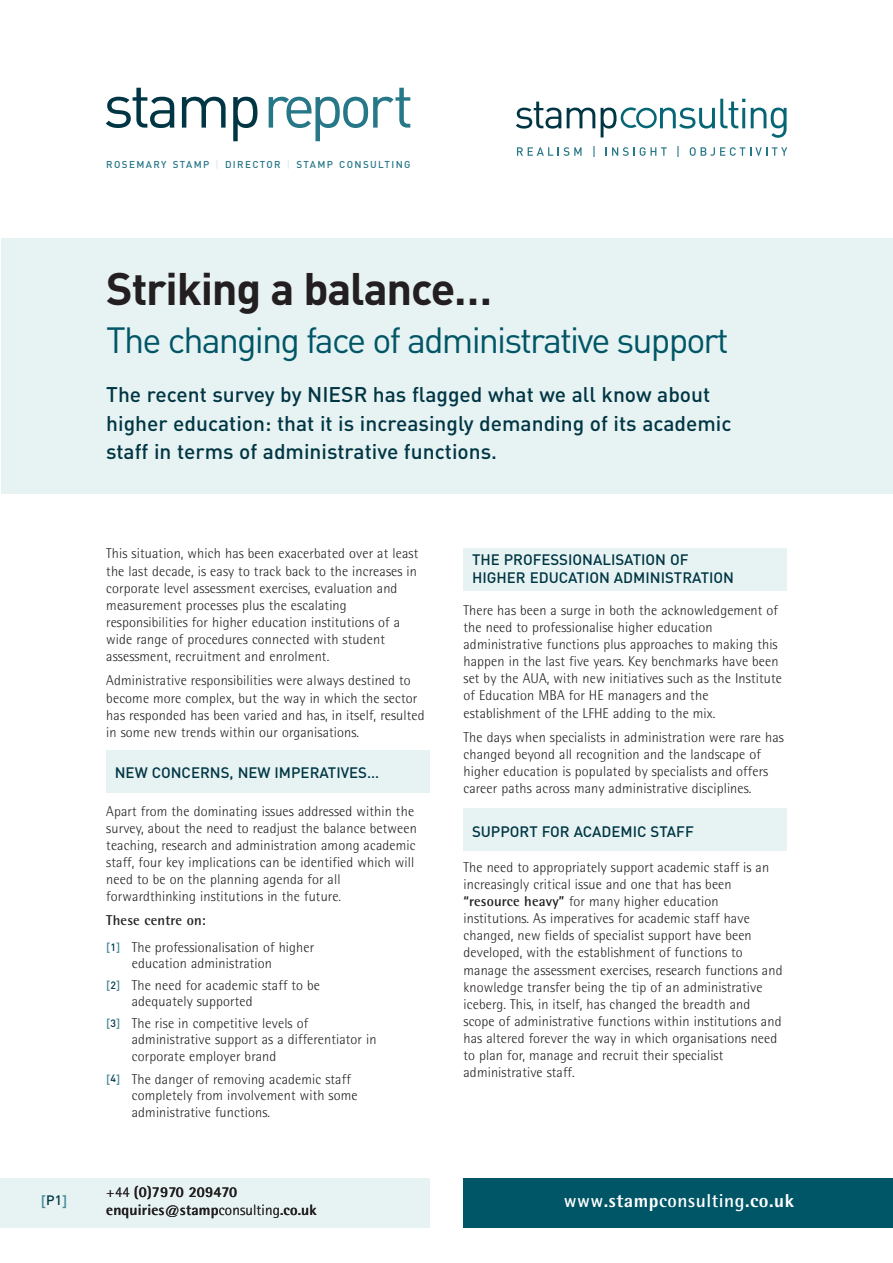
<style>
.page{position:relative;width:893px;height:1263px;background:#fff}
.page>*{position:absolute;margin:0;border:0;box-sizing:border-box;transform-origin:0 0}
.t1{font:62.1px "DIN";letter-spacing:-.06em;color:#267787}
.t2{font:700 45px "DIN";letter-spacing:-.025em;color:#231f20}
.t3{font:36px "DIN";letter-spacing:-.05em;color:#005666}
.t4{font:500 21px/28.5px "DIN";color:#003644}
.t5{font:700 18.75px "Rotis Semi Sans";letter-spacing:.025em;color:#fff}
.t6{font:300 18.75px "Rotis Semi Sans";color:#fff}
.t7{font:500 15px/18px "DIN";color:#003644}
.t8{font:700 15px/18px "Rotis Semi Sans";letter-spacing:.01em;color:#231f20}
.t9{font:500 15px "DIN";color:#488998}
.t10{font:300 14.25px/17.1px "Rotis Semi Sans";letter-spacing:.01em;color:#231f20}
.t11{font:500 9.9px "DIN";letter-spacing:.14em;color:#267787}
.s1{color:#003644}
.s2{color:#daebeb}
.s3{font-size:13.5px;color:#003644}
.s4{font-weight:700}
.s5{font-family:"DIN";font-weight:500;font-size:12px;color:#488998}
.s6{font-family:"DIN";font-weight:500;font-size:10.5px;color:#003644}
.s7{font-weight:300}
.s8{font-weight:800}
</style>
<div class="page">
<div style="left:1px;top:238px;width:892px;height:255px;background:#e7f2f2"></div>
<div style="left:0;top:1178px;width:429px;height:49px;background:#e7f2f2"></div>
<svg style="left:516px;top:102px;width:45px;height:27px"></svg>
<svg style="left:567px;top:108px;width:28px;height:20px"></svg>
<svg style="left:517px;top:147px;width:64px;height:9px"></svg>
<svg style="left:605px;top:147px;width:62px;height:9px"></svg>
<svg style="left:677px;top:146px;width:2px;height:11px"></svg>
<svg style="left:690px;top:147px;width:97px;height:9px"></svg>
<svg style="left:601px;top:99px;width:185px;height:39px"></svg>
<div style="left:463px;top:1178px;width:430px;height:49px;background:#005666"></div>
<div style="left:106px;top:750px;width:323px;height:42px;background:#e7f2f2"></div>
<div style="left:463px;top:808px;width:324px;height:42px;background:#e7f2f2"></div>
<div style="left:463px;top:549px;width:324px;height:42px;background:#e7f2f2"></div>
<h1 class="t1" style="left:103px;top:70px;width:312px"><span class="s1">stamp</span>report</h1>
<p class="t11" style="left:106px;top:159px;width:306px">ROSEMARY STAMP <span class="s2">|</span> DIRECTOR <span class="s2">|</span> STAMP CONSULTING</p>
<p class="t9" style="left:41px;top:1193px;width:28px">[<span class="s3">P1</span>]</p>
<h2 class="t2" style="left:106px;top:263px;width:387px">Striking a balance…</h2>
<h3 class="t3" style="left:106px;top:320px;width:624px">The changing face of administrative support</h3>
<h3 class="t4" style="left:106px;top:381px;width:627px">The recent survey by NIESR has flagged what we all know about higher education: that it is increasingly demanding of its academic staff in terms of administrative functions.</h3>
<p class="t10" style="left:106px;top:546px;width:313px">This situation, which has been exacerbated over at least the last decade, is easy to track back to the increases in corporate level assessment exercises, evaluation and measurement processes plus the escalating responsibilities for higher education institutions of a wide range of procedures connected with student assessment, recruitment and enrolment.</p>
<p class="t10" style="left:106px;top:673px;width:320px">Administrative responsibilities were always destined to become more complex, but the way in which the sector has responded has been varied and has, in itself, resulted in some new trends within our organisations.</p>
<p class="t7" style="left:115px;top:764px;width:266px">NEW CONCERNS, NEW IMPERATIVES…</p>
<p class="t10" style="left:106px;top:803px;width:312px">Apart from the dominating issues addressed within the survey, about the need to readjust the balance between teaching, research and administration among academic staff, four key implications can be identified which will need to be on the planning agenda for all forwardthinking institutions in the future.</p>
<p class="t10" style="left:106px;top:909px;width:210px;line-height:26.4px"><span class="s4">These centre on:<br></span><span class="s5">[</span><span class="s6">1</span><span class="s5">]</span> The professionalisation of higher</p>
<p class="t10" style="left:106px;top:953px;width:215px;line-height:22.4px;text-indent:26px">education administration<br><span class="s5">[</span><span class="s6">2</span><span class="s5">]</span> The need for academic staff to be</p>
<p class="t10" style="left:106px;top:991px;width:203px;line-height:22.4px;text-indent:26px">adequately supported<br><span class="s5">[</span><span class="s6">3</span><span class="s5">]</span> The rise in competitive levels of</p>
<p class="t10" style="left:132px;top:1032px;width:246px">administrative support as a differentiator in corporate employer brand</p>
<p class="t10" style="left:132px;top:1072px;width:227px;line-height:16.5px;text-indent:-26px"><span class="s5">[</span><span class="s6">4</span><span class="s5">]</span> The danger of removing academic staff completely from involvement with some administrative functions.</p>
<p class="t7" style="left:472px;top:551px;width:263px">THE PROFESSIONALISATION OF<br>HIGHER EDUCATION ADMINISTRATION</p>
<p class="t10" style="left:463px;top:603px;width:320px">There has been a surge in both the acknowledgement of the need to professionalise higher education administrative functions plus approaches to making this happen in the last five years. Key benchmarks have been set by the AUA, with new initiatives such as the Institute of Education MBA for HE managers and the establishment of the LFHE adding to the mix.</p>
<p class="t10" style="left:463px;top:730px;width:322px">The days when specialists in administration were rare has changed beyond all recognition and the landscape of higher education is populated by specialists and offers career paths across many administrative disciplines.</p>
<p class="t7" style="left:472px;top:822px;width:223px">SUPPORT FOR ACADEMIC STAFF</p>
<p class="t10" style="left:463px;top:860px;width:321px">The need to appropriately support academic staff is an increasingly critical issue and one that has been <span class="s4">“resource heavy”</span> for many higher education institutions. As imperatives for academic staff have changed, new fields of specialist support have been developed, with the establishment of functions to manage the assessment exercises, research functions and knowledge transfer being the tip of an administrative iceberg. This, in itself, has changed the breadth and scope of administrative functions within institutions and has altered forever the way in which organisations need to plan for, manage and recruit their specialist administrative staff.</p>
<p class="t8" style="left:106px;top:1185px;width:212px"><span class="s7">+44</span> (0)7970 209470 enquiries<span class="s7">@</span>stamp<span class="s7">consulting</span>.co.uk</p>
<h3 class="t5" style="left:564px;top:1194px;width:232px">www<span class="s8">.stamp</span>consulting<span class="s8">.co.uk</span></h3>
<h3 class="t6" style="left:570px;top:1194px;width:101px">www.<span class="s4">stamp</span>c</h3>
<h3 class="t5" style="left:721px;top:1194px;width:68px"><span class="s7">ng</span>.co.uk</h3>
</div>
